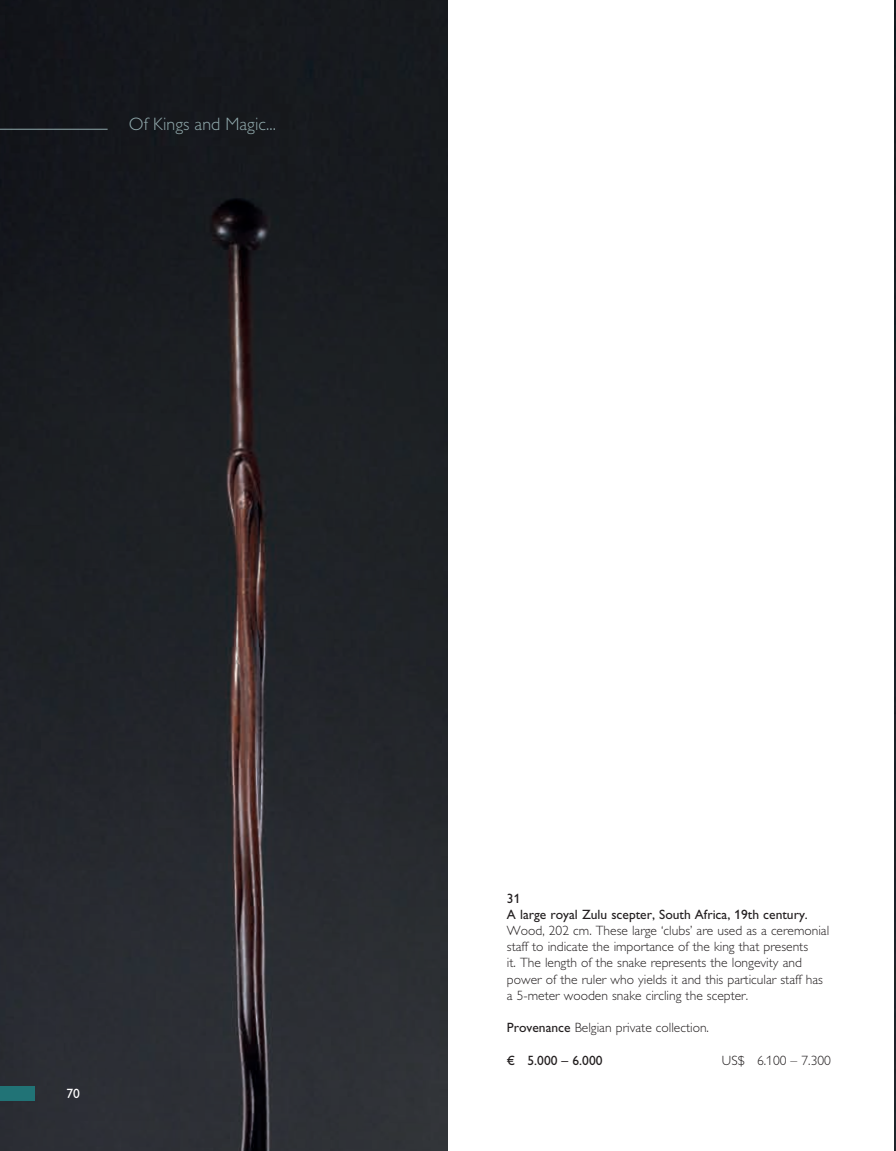
<style>
.page{position:relative;width:896px;height:1151px;background:#fff}
.page>*{position:absolute;margin:0;border:0;box-sizing:border-box;transform-origin:0 0}
.t1{font:300 18px "Gill Alt One";color:#91aaad}
.t2{font:300 13.5px/16.2px "Gill Alt One";color:#231f20}
.t3{font:13.5px/16.2px "Gill Alt One";color:#231f20}
.t4{font:13.5px "Gill Alt One";color:#fff}
.s1{font-weight:400}
</style>
<div class="page">
<img style="left:0;top:0;width:448px;height:1151px">
<img style="left:894px;top:2px;width:1px;height:1146px">
<div style="left:0;top:1085px;width:35px;height:15px;background:#217376"></div>
<hr style="left:0;top:129px;width:108px;height:1px;background:#91aaad">
<h1 class="t1" style="left:129px;top:113px;width:148px">Of Kings and Magic...</h1>
<p class="t4" style="left:67px;top:1085px;width:15px">70</p>
<p class="t3" style="left:507px;top:890px;width:302px">31<br>A large royal Zulu scepter, South Africa, 19th century.</p>
<p class="t2" style="left:507px;top:922px;width:324px">Wood, 202 cm. These large ‘clubs’ are used as a ceremonial staff to indicate the importance of the king that presents<br>it. The length of the snake represents the longevity and power of the ruler who yields it and this particular staff has a 5-meter wooden snake circling the scepter.</p>
<p class="t2" style="left:507px;top:1019px;width:204px"><span class="s1">Provenance</span> Belgian private collection.</p>
<p class="t3" style="left:507px;top:1052px;width:97px">€ 5.000 – 6.000</p>
<p class="t2" style="left:721px;top:1052px;width:110px">US$ 6.100 – 7.300</p>
</div>
